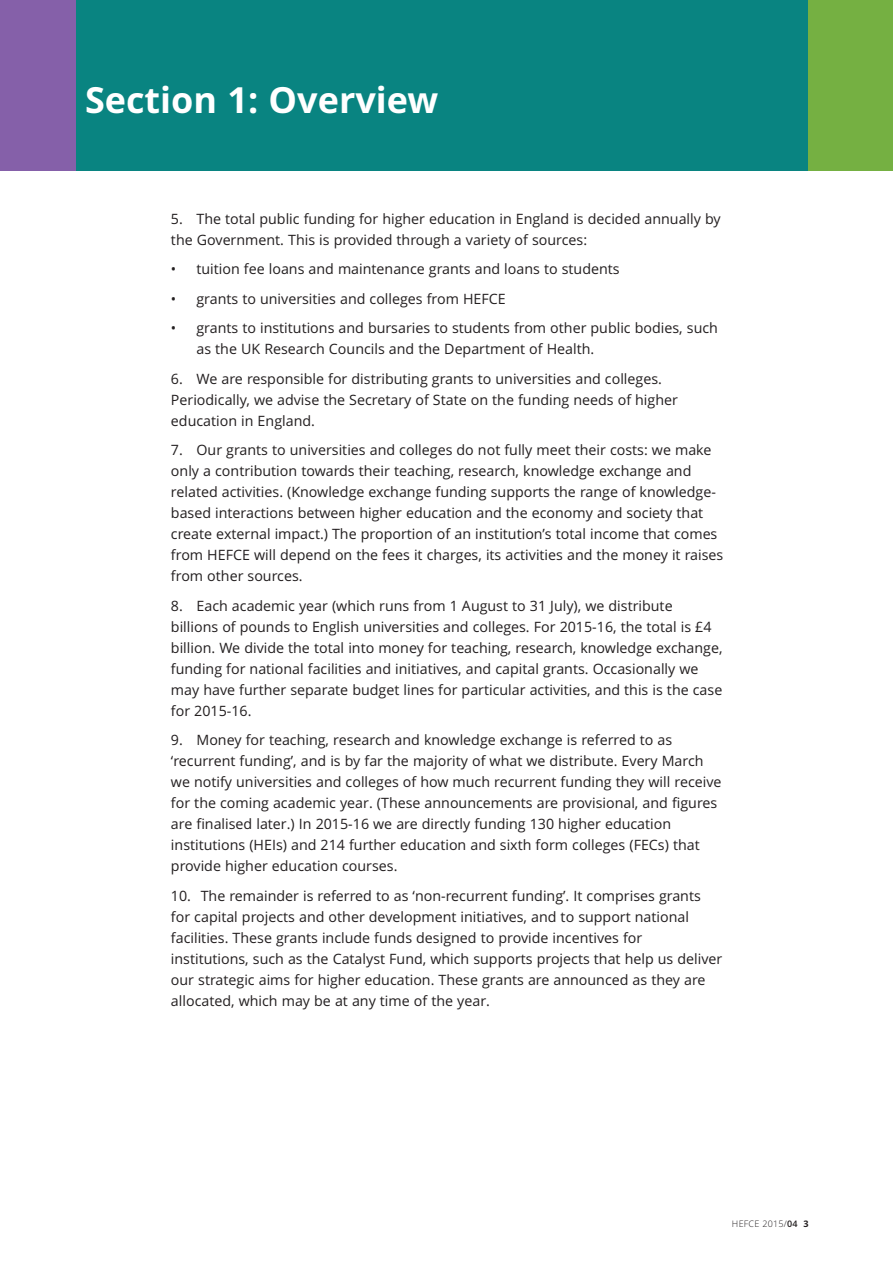
<style>
.page{position:relative;width:893px;height:1263px;background:#fff}
.page>*{position:absolute;margin:0;border:0;box-sizing:border-box;transform-origin:0 0}
.t1{font:700 36px "Open Sans";color:#fff}
.t2{font:14.25px/21px "Open Sans";color:#231f20}
.t3{font:300 9px "Open Sans";letter-spacing:.025em;color:#231f20}
.s1{font-weight:600}
.s2{font-weight:700}
</style>
<div class="page">
<div style="left:0;top:0;width:725px;height:170px;background:#8560a9"></div>
<div style="left:170px;top:0;width:723px;height:170px;background:#75b042"></div>
<div style="left:77px;top:0;width:731px;height:170px;background:#098481"></div>
<h1 class="t1" style="left:85px;top:79px;width:355px">Section 1: Overview</h1>
<p class="t2" style="left:171px;top:208px;width:551px">5. The total public funding for higher education in England is decided annually by the Government. This is provided through a variety of sources:</p>
<p class="t2" style="left:171px;top:259px;width:450px">• tuition fee loans and maintenance grants and loans to students</p>
<p class="t2" style="left:171px;top:288px;width:336px">• grants to universities and colleges from HEFCE</p>
<p class="t2" style="left:196px;top:318px;width:523px;text-indent:-26px">• grants to institutions and bursaries to students from other public bodies, such as the UK Research Councils and the Department of Health.</p>
<p class="t2" style="left:171px;top:368px;width:508px">6. We are responsible for distributing grants to universities and colleges.<br>Periodically, we advise the Secretary of State on the funding needs of higher education in England.</p>
<p class="t2" style="left:171px;top:440px;width:554px">7. Our grants to universities and colleges do not fully meet their costs: we make only a contribution towards their teaching, research, knowledge exchange and related activities. (Knowledge exchange funding supports the range of knowledge&shy;based interactions between higher education and the economy and society that create external impact.) The proportion of an institution’s total income that comes from HEFCE will depend on the fees it charges, its activities and the money it raises from other sources.</p>
<p class="t2" style="left:171px;top:595px;width:553px">8. Each academic year (which runs from 1 August to 31 July), we distribute billions of pounds to English universities and colleges. For 2015-16, the total is £4 billion. We divide the total into money for teaching, research, knowledge exchange, funding for national facilities and initiatives, and capital grants. Occasionally we may have further separate budget lines for particular activities, and this is the case for 2015-16.</p>
<p class="t2" style="left:171px;top:730px;width:552px">9. Money for teaching, research and knowledge exchange is referred to as ‘recurrent funding’, and is by far the majority of what we distribute. Every March we notify universities and colleges of how much recurrent funding they will receive for the coming academic year. (These announcements are provisional, and figures are finalised later.) In 2015-16 we are directly funding 130 higher education institutions (HEIs) and 214 further education and sixth form colleges (FECs) that provide higher education courses.</p>
<p class="t2" style="left:171px;top:885px;width:553px">10. The remainder is referred to as ‘non-recurrent funding’. It comprises grants for capital projects and other development initiatives, and to support national facilities. These grants include funds designed to provide incentives for institutions, such as the Catalyst Fund, which supports projects that help us deliver our strategic aims for higher education. These grants are announced as they are allocated, which may be at any time of the year.</p>
<p class="t3" style="left:732px;top:1219px;width:78px">HEFCE 2015/<span class="s1">04</span> <span class="s2">3</span></p>
</div>
